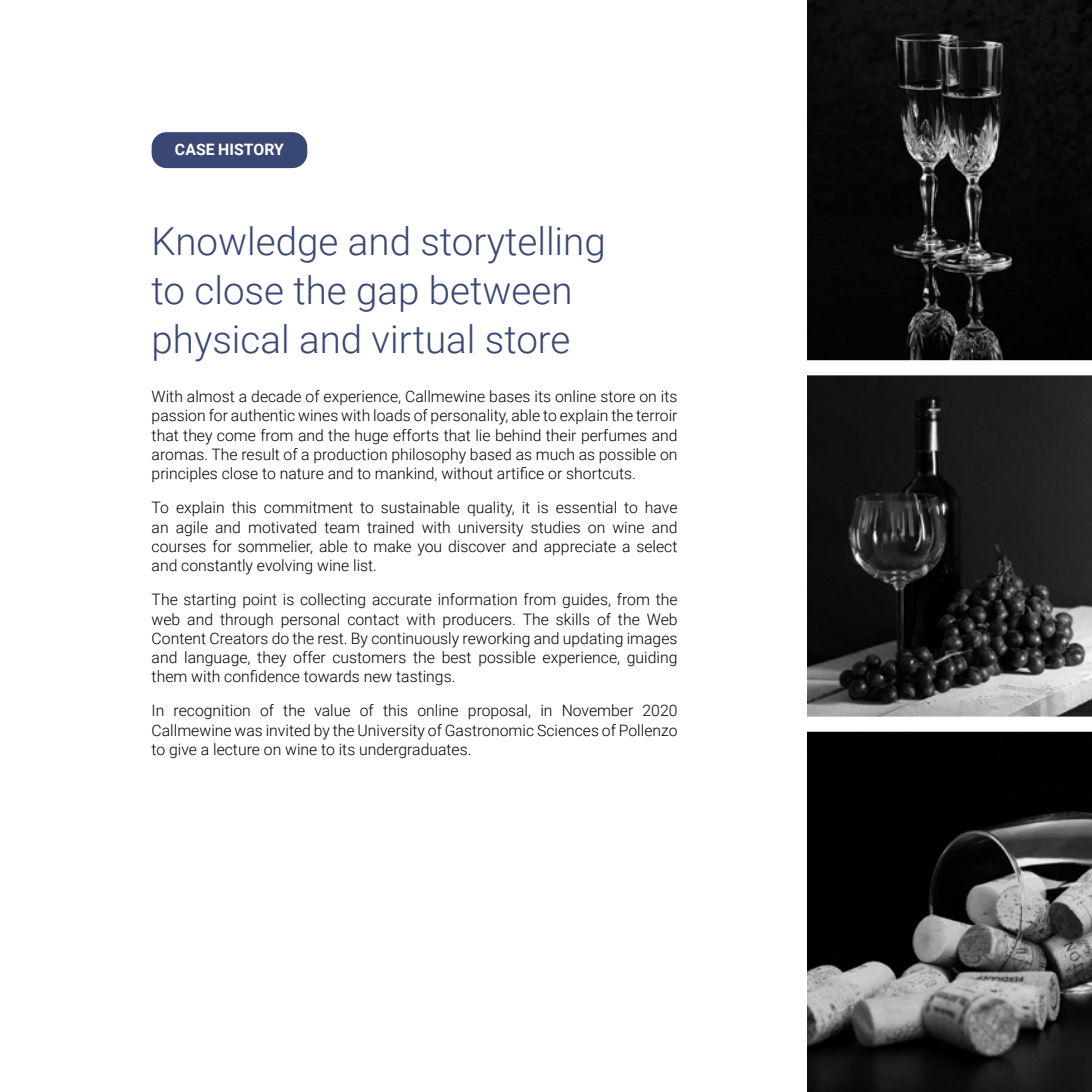
<style>
.page{position:relative;width:1092px;height:1092px;background:#fff}
.page>*{position:absolute;margin:0;border:0;box-sizing:border-box;transform-origin:0 0}
.t1{font:300 38.5px/49px "Roboto";color:#394775}
.t2{font:300 15.75px/19.2px "Roboto";color:#000;text-align:justify}
.t3{font:700 15.75px "Roboto";letter-spacing:.005em;color:#fff}
</style>
<div class="page">
<div style="left:152px;top:132px;width:155px;height:36px;background:#394775;border-radius:15px"></div>
<img style="left:807px;top:0;width:284px;height:716px">
<img style="left:807px;top:731px;width:284px;height:360px">
<svg style="left:807px;top:360px;width:284px;height:15px"></svg>
<svg style="left:807px;top:716px;width:284px;height:1px"></svg>
<p class="t3" style="left:175px;top:139px;width:110px">CASE HISTORY</p>
<h1 class="t1" style="left:152px;top:215px;width:455px">Knowledge and storytelling to close the gap between physical and virtual store</h1>
<p class="t2" style="left:152px;top:386px;width:527px">With almost a decade of experience, Callmewine bases its online store on its passion for authentic wines with loads of personality, able to explain the terroir that they come from and the huge efforts that lie behind their perfumes and aromas. The result of a production philosophy based as much as possible on principles close to nature and to mankind, without artifice or shortcuts.</p>
<p class="t2" style="left:152px;top:497px;width:527px">To explain this commitment to sustainable quality, it is essential to have an agile and motivated team trained with university studies on wine and courses for sommelier, able to make you discover and appreciate a select and constantly evolving wine list.</p>
<p class="t2" style="left:152px;top:589px;width:527px">The starting point is collecting accurate information from guides, from the web and through personal contact with producers. The skills of the Web Content Creators do the rest. By continuously reworking and updating images and language, they offer customers the best possible experience, guiding them with confidence towards new tastings.</p>
<p class="t2" style="left:152px;top:700px;width:527px">In recognition of the value of this online proposal, in November 2020<br>Callmewine was invited by the University of Gastronomic Sciences of Pollenzo to give a lecture on wine to its undergraduates.</p>
</div>
